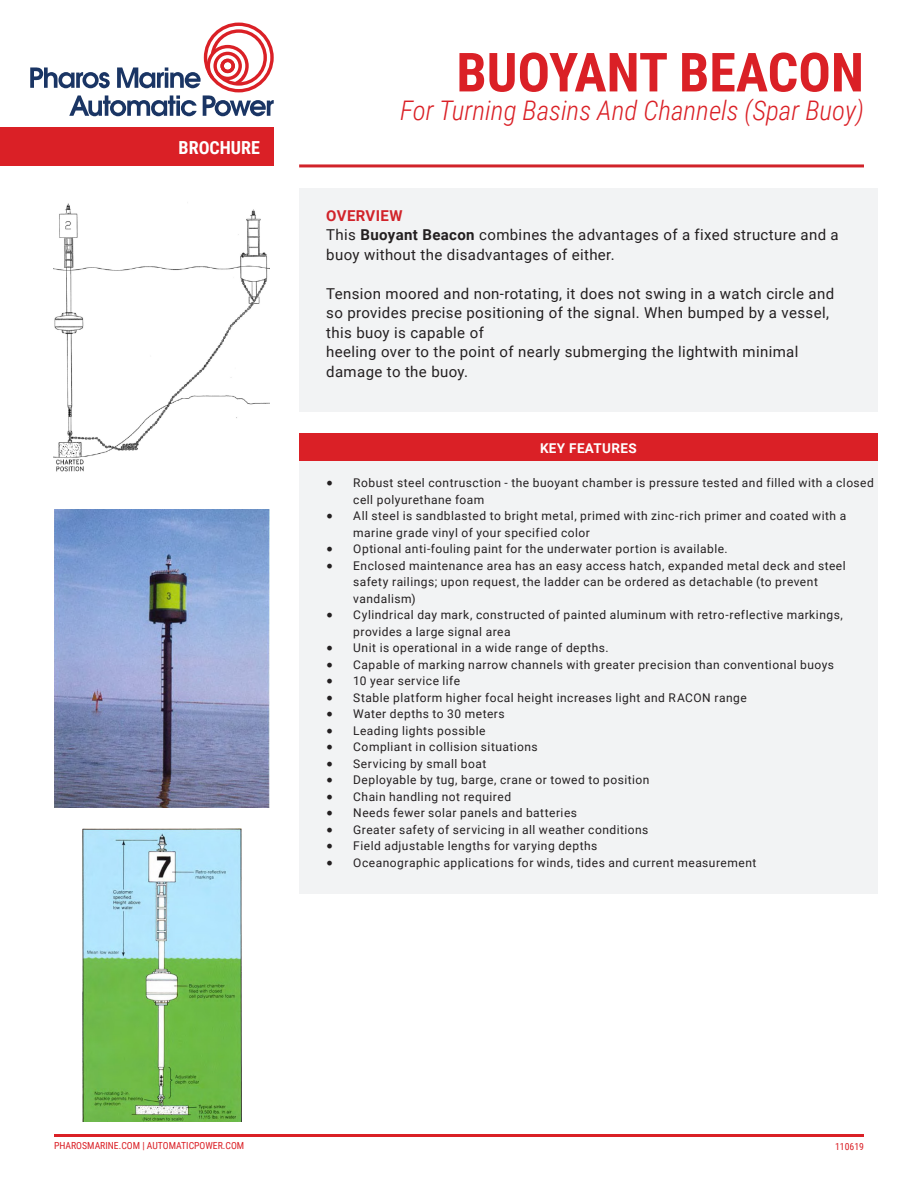
<style>
.page{position:relative;width:918px;height:1188px;background:#fff}
.page>*{position:absolute;margin:0;border:0;box-sizing:border-box;transform-origin:0 0}
.t1{font:700 54px "Roboto Condensed";color:#da2026}
.t2{font:italic 300 27px "Roboto Condensed";color:#da2026}
.t3{font:700 18px "Roboto Condensed";color:#fff}
.Overview{font:15px/19.5px "Roboto";letter-spacing:.025em;color:#231f20}
.Overview-2{font:700 15px "Roboto";letter-spacing:.025em;color:#d1232a}
.t4{font:700 13.5px "Roboto";letter-spacing:.025em;color:#fff}
.t5{font:12px/16.5px "Roboto";letter-spacing:.04em;color:#231f20}
.t6{font:9.75px "Roboto Condensed";color:#da2026}
.s1{font-weight:700}
.s2{font-family:"Minion Pro";font-size:18px}
</style>
<div class="page">
<hr style="left:54px;top:1134px;width:810px;height:3px;background:#da2026">
<hr style="left:299px;top:164px;width:565px;height:3px;background:#d1232a">
<svg style="left:30px;top:23px;width:244px;height:93px"></svg>
<div style="left:0;top:127px;width:274px;height:39px;background:#da2026"></div>
<div style="left:299px;top:188px;width:579px;height:223px;background:#f2f3f4"></div>
<div style="left:299px;top:433px;width:579px;height:29px;background:#da2026"></div>
<div style="left:299px;top:462px;width:579px;height:432px;background:#f2f3f4"></div>
<img style="left:54px;top:203px;width:216px;height:269px">
<img style="left:54px;top:509px;width:216px;height:298px">
<img style="left:83px;top:828px;width:158px;height:294px">
<h3 class="t3" style="left:179px;top:135px;width:83px">BROCHURE</h3>
<p class="t1" style="left:456px;top:34px;width:409px">BUOYANT BEACON</p>
<p class="t2" style="left:400px;top:91px;width:465px">For Turning Basins And Channels (Spar Buoy)</p>
<p class="Overview-2" style="left:326px;top:205px;width:78px">OVERVIEW</p>
<p class="Overview" style="left:326px;top:224px;width:514px">This <span class="s1">Buoyant Beacon</span> combines the advantages of a fixed structure and a buoy without the disadvantages of either.</p>
<p class="Overview" style="left:326px;top:283px;width:509px">Tension moored and non‐rotating, it does not swing in a watch circle and so provides precise positioning of the signal. When bumped by a vessel, this buoy is capable of</p>
<p class="Overview" style="left:326px;top:341px;width:474px">heeling over to the point of nearly submerging the lightwith minimal damage to the buoy.</p>
<p class="t4" style="left:540px;top:438px;width:98px">KEY FEATURES</p>
<p class="t5" style="left:353px;top:474px;width:522px;text-indent:-27px"><span class="s2">•</span> Robust steel contrusction ‐ the buoyant chamber is pressure tested and filled with a closed cell polyurethane foam</p>
<p class="t5" style="left:353px;top:507px;width:495px;text-indent:-27px"><span class="s2">•</span> All steel is sandblasted to bright metal, primed with zinc‐rich primer and coated with a marine grade vinyl of your specified color</p>
<p class="t5" style="left:326px;top:540px;width:403px"><span class="s2">•</span> Optional anti‐fouling paint for the underwater portion is available.</p>
<p class="t5" style="left:353px;top:557px;width:494px;text-indent:-27px"><span class="s2">•</span> Enclosed maintenance area has an easy access hatch, expanded metal deck and steel safety railings; upon request, the ladder can be ordered as detachable (to prevent vandalism)</p>
<p class="t5" style="left:353px;top:606px;width:491px;text-indent:-27px"><span class="s2">•</span> Cylindrical day mark, constructed of painted aluminum with retro‐reflective markings, provides a large signal area</p>
<p class="t5" style="left:326px;top:639px;width:284px"><span class="s2">•</span> Unit is operational in a wide range of depths.</p>
<p class="t5" style="left:326px;top:656px;width:509px"><span class="s2">•</span> Capable of marking narrow channels with greater precision than conventional buoys</p>
<p class="t5" style="left:326px;top:672px;width:135px"><span class="s2">•</span> 10 year service life</p>
<p class="t5" style="left:326px;top:689px;width:422px"><span class="s2">•</span> Stable platform higher focal height increases light and RACON range</p>
<p class="t5" style="left:326px;top:705px;width:180px"><span class="s2">•</span> Water depths to 30 meters</p>
<p class="t5" style="left:326px;top:722px;width:161px"><span class="s2">•</span> Leading lights possible</p>
<p class="t5" style="left:326px;top:738px;width:213px"><span class="s2">•</span> Compliant in collision situations</p>
<p class="t5" style="left:326px;top:755px;width:162px"><span class="s2">•</span> Servicing by small boat</p>
<p class="t5" style="left:326px;top:771px;width:325px"><span class="s2">•</span> Deployable by tug, barge, crane or towed to position</p>
<p class="t5" style="left:326px;top:788px;width:186px"><span class="s2">•</span> Chain handling not required</p>
<p class="t5" style="left:326px;top:804px;width:252px"><span class="s2">•</span> Needs fewer solar panels and batteries</p>
<p class="t5" style="left:326px;top:821px;width:324px"><span class="s2">•</span> Greater safety of servicing in all weather conditions</p>
<p class="t5" style="left:326px;top:837px;width:273px"><span class="s2">•</span> Field adjustable lengths for varying depths</p>
<p class="t5" style="left:326px;top:854px;width:432px"><span class="s2">•</span> Oceanographic applications for winds, tides and current measurement</p>
<p class="t6" style="left:54px;top:1139px;width:192px">PHAROSMARINE.COM | AUTOMATICPOWER.COM</p>
<p class="t6" style="left:835px;top:1139px;width:30px">110619</p>
</div>
